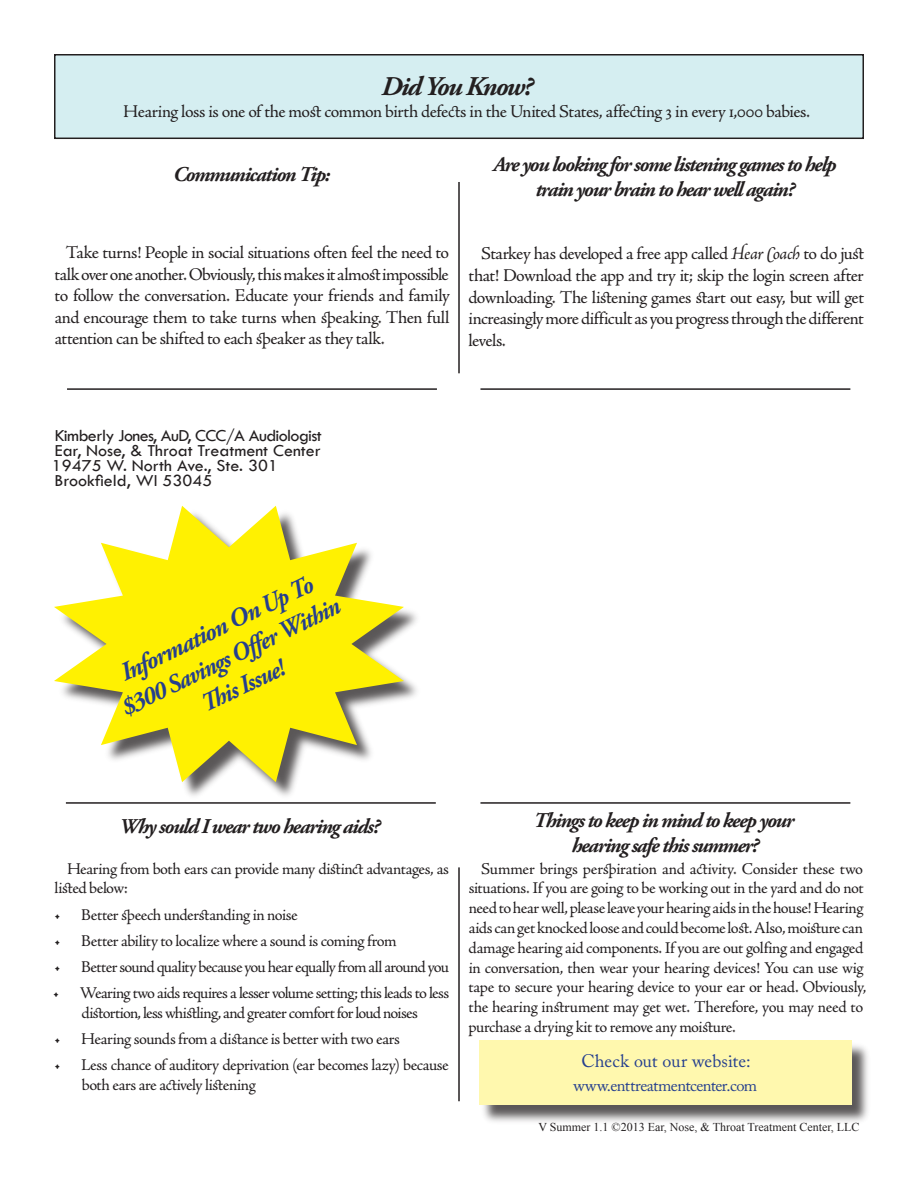
<style>
.page{position:relative;width:918px;height:1188px;background:#fff}
.page>*{position:absolute;margin:0;border:0;box-sizing:border-box;transform-origin:0 0}
._3_Headline_Minor_St{font:italic 700 27px "Adobe Garamond Pro";letter-spacing:-.06em;color:#231f20}
._3_Headline_Minor_St-2{font:italic 700 25.5px/31.5px "Adobe Garamond Pro";color:#253f8e;text-align:center}
._3_Headline_Minor_St-3{font:italic 700 21px/25.2px "Adobe Garamond Pro";letter-spacing:-.06em;color:#231f20;text-align:center}
._1_Body_Copy_Normal{font:18px/21.6px "Adobe Jenson Pro";letter-spacing:-.025em;color:#231f20;text-align:justify}
.t1{font:18px "Adobe Caslon Pro";color:#253f8e}
.t2{font:17.4px "Tw Cen";color:#231f20}
.t3{font:17.4px "Tw Cen";letter-spacing:-.035em;color:#231f20}
._1_Body_Copy_Normal-2{font:16.5px/19.8px "Adobe Jenson Pro";letter-spacing:-.03em;color:#231f20}
.t4{font:16.5px "Adobe Caslon Pro";letter-spacing:-.035em;color:#253f8e}
.t5{font:12px "Times New Roman";color:#231f20}
.s1{font-style:italic}
</style>
<div class="page">
<hr style="left:458px;top:182px;width:2px;height:191px;background:#231f20">
<hr style="left:458px;top:867px;width:2px;height:234px;background:#231f20">
<div style="left:55px;top:55px;width:808px;height:83px;background:#d5eef1"></div>
<div style="left:54px;top:54px;width:810px;height:85px;border:2px solid #231f20"></div>
<div style="left:57px;top:508px;width:365px;height:292px;background:#231f20;opacity:.75"></div>
<svg style="left:54px;top:506px;width:350px;height:276px;fill:#fff101"></svg>
<div style="left:480px;top:1041px;width:392px;height:84px;background:#231f20;opacity:.75"></div>
<div style="left:479px;top:1041px;width:373px;height:64px;background:#fff8ae"></div>
<hr style="left:67px;top:388px;width:370px;height:2px;background:#231f20">
<hr style="left:480px;top:388px;width:370px;height:2px;background:#231f20">
<hr style="left:66px;top:802px;width:370px;height:2px;background:#231f20">
<hr style="left:480px;top:802px;width:370px;height:2px;background:#231f20">
<p class="_3_Headline_Minor_St" style="left:382px;top:71px;width:153px">Did You Know?</p>
<p class="_1_Body_Copy_Normal" style="left:123px;top:101px;width:688px">Hearing loss is one of the most common birth defects in the United States, affecting 3 in every 1,000 babies.</p>
<p class="_3_Headline_Minor_St-3" style="left:173px;top:162px;width:159px">Communication Tip:</p>
<p class="_1_Body_Copy_Normal" style="left:55px;top:242px;width:397px;text-indent:11px">Take turns! People in social situations often feel the need to talk over one another. Obviously, this makes it almost impossible to follow the conversation. Educate your friends and family and encourage them to take turns when speaking. Then full attention can be shifted to each speaker as they talk.</p>
<p class="_3_Headline_Minor_St-3" style="left:493px;top:152px;width:345px">Are you looking for some listening games to help train your brain to hear well again?</p>
<p class="_1_Body_Copy_Normal" style="left:469px;top:243px;width:397px;text-indent:13px">Starkey has developed a free app called <span class="s1">Hear Coach</span> to do just that! Download the app and try it; skip the login screen after downloading. The listening games start out easy, but will get increasingly more difficult as you progress through the different levels.</p>
<p class="t3" style="left:55px;top:425px;width:269px">Kimberly Jones, AuD, CCC/A Audiologist</p>
<p class="t2" style="left:55px;top:440px;width:267px">Ear, Nose, &amp; Throat Treatment Center</p>
<p class="t2" style="left:52px;top:455px;width:227px">19475 W. North Ave., Ste. 301</p>
<p class="t2" style="left:54px;top:470px;width:159px">Brookfield, WI 53045</p>
<p class="_3_Headline_Minor_St-2" style="left:103px;top:667px;width:241px;rotate:-26deg">Information On Up To $300 Savings Off er Within<br>Th is Issue!</p>
<p class="_3_Headline_Minor_St-3" style="left:119px;top:814px;width:263px">Why sould I wear two hearing aids?</p>
<p class="_1_Body_Copy_Normal-2" style="left:55px;top:859px;width:396px;text-indent:12px">Hearing from both ears can provide many distinct advantages, as listed below:</p>
<p class="_1_Body_Copy_Normal-2" style="left:81px;top:905px;width:218px">Better speech understanding in noise</p>
<p class="_1_Body_Copy_Normal-2" style="left:81px;top:931px;width:317px">Better ability to localize where a sound is coming from</p>
<p class="_1_Body_Copy_Normal-2" style="left:81px;top:957px;width:369px">Better sound quality because you hear equally from all around you</p>
<p class="_1_Body_Copy_Normal-2" style="left:80px;top:983px;width:371px">Wearing two aids requires a lesser volume setting; this leads to less distortion, less whistling, and greater comfort for loud noises</p>
<p class="_1_Body_Copy_Normal-2" style="left:81px;top:1029px;width:320px">Hearing sounds from a distance is better with two ears</p>
<p class="_1_Body_Copy_Normal-2" style="left:81px;top:1056px;width:369px">Less chance of auditory deprivation (ear becomes lazy) because both ears are actively listening</p>
<p class="_1_Body_Copy_Normal-2" style="left:53px;top:902px;width:10px;line-height:26.2px;text-align:justify">• • • •</p>
<p class="_1_Body_Copy_Normal-2" style="left:54px;top:1026px;width:8px;line-height:26.2px">• •</p>
<p class="_3_Headline_Minor_St-3" style="left:534px;top:808px;width:262px">Things to keep in mind to keep your hearing safe this summer?</p>
<p class="_1_Body_Copy_Normal-2" style="left:469px;top:859px;width:399px;text-indent:13px">Summer brings perspiration and activity. Consider these two situations. If you are going to be working out in the yard and do not need to hear well, please leave your hearing aids in the house! Hearing aids can get knocked loose and could become lost. Also, moisture can damage hearing aid components. If you are out golfing and engaged in conversation, then wear your hearing devices! You can use wig tape to secure your hearing device to your ear or head. Obviously, the hearing instrument may get wet. Therefore, you may need to purchase a drying kit to remove any moisture.</p>
<p class="t1" style="left:582px;top:1051px;width:171px">Check out our website:</p>
<p class="t4" style="left:574px;top:1076px;width:185px">www.enttreatmentcenter.com</p>
<p class="t5" style="left:538px;top:1119px;width:323px">V Summer 1.1 ©2013 Ear, Nose, &amp; Throat Treatment Center, LLC</p>
</div>
